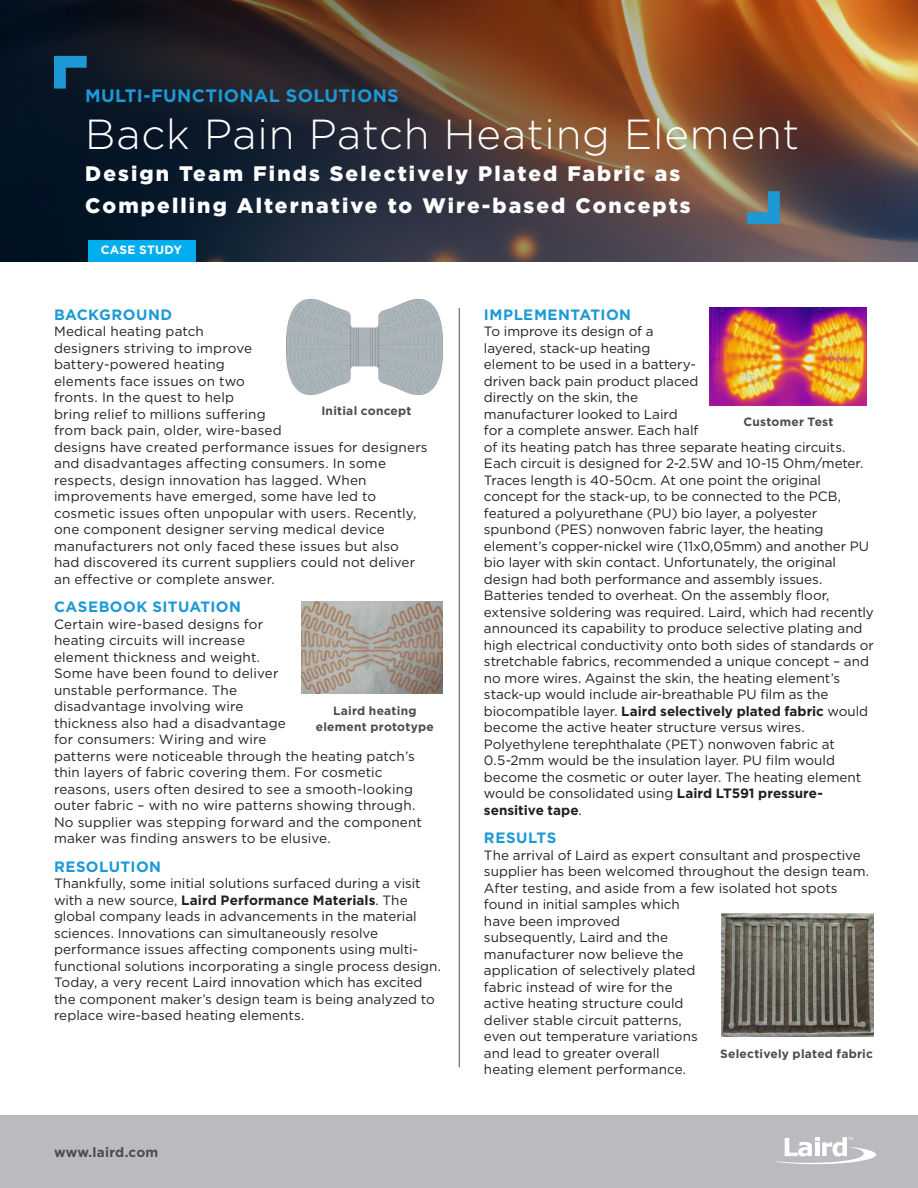
<style>
.page{position:relative;width:918px;height:1188px;background:#fff}
.page>*{position:absolute;margin:0;border:0;box-sizing:border-box;transform-origin:0 0}
.t1{font:300 42px "Gotham";letter-spacing:.02em;color:#fff}
.t2{font:900 21px "Gotham";letter-spacing:.1em;color:#fff}
.t3{font:700 18px "Gotham";letter-spacing:.02em;color:#1d99d6}
.Heading_02{font:700 15px "Gotham";letter-spacing:.03em;color:#1d99d6}
.Heading_02-2{font:13.5px/16.5px "Gotham";color:#231f20}
.t4{font:700 13.5px "Gotham";letter-spacing:.015em;color:#4b4c4d}
.Heading_02-3{font:700 12px/16.5px "Gotham";letter-spacing:.02em;color:#4b4c4d;text-align:center}
.Heading_02-4{font:700 12px "Gotham";letter-spacing:.02em;color:#fff}
.s1{font-weight:700}
</style>
<div class="page">
<img style="left:0;top:0;width:918px;height:261px">
<svg style="left:747px;top:191px;width:33px;height:33px"></svg>
<svg style="left:54px;top:56px;width:33px;height:33px"></svg>
<hr style="left:459px;top:308px;width:1px;height:759px;background:#4b4c4d">
<div style="left:0;top:1116px;width:918px;height:72px;background:#babbbe"></div>
<svg style="left:777px;top:1137px;width:99px;height:27px"></svg>
<div style="left:88px;top:240px;width:108px;height:21px;background:#00aeef"></div>
<img style="left:287px;top:299px;width:155px;height:96px">
<img style="left:301px;top:602px;width:141px;height:92px">
<img style="left:722px;top:913px;width:152px;height:123px">
<img style="left:710px;top:308px;width:157px;height:97px">
<p class="t3" style="left:85px;top:84px;width:315px">MULTI-FUNCTIONAL SOLUTIONS</p>
<p class="t1" style="left:85px;top:108px;width:716px">Back Pain Patch Heating Element</p>
<p class="t2" style="left:85px;top:159px;width:597px">Design Team Finds Selectively Plated Fabric as</p>
<p class="t2" style="left:85px;top:191px;width:607px">Compelling Alternative to Wire-based Concepts</p>
<p class="Heading_02-4" style="left:101px;top:242px;width:83px">CASE STUDY</p>
<p class="Heading_02" style="left:54px;top:305px;width:120px">BACKGROUND</p>
<p class="Heading_02-2" style="left:54px;top:323px;width:375px">Medical heating patch<br>designers striving to improve<br>battery-powered heating<br>elements face issues on two<br>fronts. In the quest to help<br>bring relief to millions suffering<br>from back pain, older, wire-based<br>designs have created performance issues for designers and disadvantages affecting consumers. In some respects, design innovation has lagged. When improvements have emerged, some have led to cosmetic issues often unpopular with users. Recently, one component designer serving medical device manufacturers not only faced these issues but also had discovered its current suppliers could not deliver an effective or complete answer.</p>
<p class="Heading_02" style="left:54px;top:597px;width:189px">CASEBOOK SITUATION</p>
<p class="Heading_02-2" style="left:54px;top:616px;width:369px">Certain wire-based designs for<br>heating circuits will increase<br>element thickness and weight.<br>Some have been found to deliver<br>unstable performance. The<br>disadvantage involving wire<br>thickness also had a disadvantage<br>for consumers: Wiring and wire<br>patterns were noticeable through the heating patch’s thin layers of fabric covering them. For cosmetic reasons, users often desired to see a smooth-looking outer fabric – with no wire patterns showing through.<br>No supplier was stepping forward and the component maker was finding answers to be elusive.</p>
<p class="Heading_02" style="left:54px;top:857px;width:109px">RESOLUTION</p>
<p class="Heading_02-2" style="left:54px;top:875px;width:389px">Thankfully, some initial solutions surfaced during a visit with a new source, <span class="s1">Laird Performance Materials</span>. The global company leads in advancements in the material sciences. Innovations can simultaneously resolve performance issues affecting components using multi&shy;functional solutions incorporating a single process design.<br>Today, a very recent Laird innovation which has excited the component maker’s design team is being analyzed to replace wire-based heating elements.</p>
<p class="Heading_02-3" style="left:321px;top:402px;width:92px">Initial concept</p>
<p class="Heading_02-3" style="left:316px;top:702px;width:119px">Laird heating element prototype</p>
<p class="t4" style="left:54px;top:1144px;width:106px">www.laird.com</p>
<p class="Heading_02" style="left:484px;top:305px;width:149px">IMPLEMENTATION</p>
<p class="Heading_02-2" style="left:484px;top:323px;width:392px">To improve its design of a<br>layered, stack-up heating<br>element to be used in a battery-<br>driven back pain product placed<br>directly on the skin, the<br>manufacturer looked to Laird<br>for a complete answer. Each half<br>of its heating patch has three separate heating circuits.<br>Each circuit is designed for 2-2.5W and 10-15 Ohm/meter.<br>Traces length is 40-50cm. At one point the original concept for the stack-up, to be connected to the PCB, featured a polyurethane (PU) bio layer, a polyester spunbond (PES) nonwoven fabric layer, the heating element’s copper-nickel wire (11x0,05mm) and another PU bio layer with skin contact. Unfortunately, the original design had both performance and assembly issues.<br>Batteries tended to overheat. On the assembly floor, extensive soldering was required. Laird, which had recently announced its capability to produce selective plating and high electrical conductivity onto both sides of standards or stretchable fabrics, recommended a unique concept – and no more wires. Against the skin, the heating element’s stack-up would include air-breathable PU film as the biocompatible layer. <span class="s1">Laird selectively plated fabric</span> would become the active heater structure versus wires.<br>Polyethylene terephthalate (PET) nonwoven fabric at 0.5-2mm would be the insulation layer. PU film would become the cosmetic or outer layer. The heating element would be consolidated using <span class="s1">Laird LT591 pressure&shy;sensitive tape</span>.</p>
<p class="Heading_02" style="left:484px;top:828px;width:74px">RESULTS</p>
<p class="Heading_02-2" style="left:484px;top:847px;width:387px">The arrival of Laird as expert consultant and prospective supplier has been welcomed throughout the design team.<br>After testing, and aside from a few isolated hot spots found in initial samples which<br>have been improved<br>subsequently, Laird and the<br>manufacturer now believe the<br>application of selectively plated<br>fabric instead of wire for the<br>active heating structure could<br>deliver stable circuit patterns,<br>even out temperature variations<br>and lead to greater overall<br>heating element performance.</p>
<p class="Heading_02-3" style="left:743px;top:413px;width:92px">Customer Test</p>
<p class="Heading_02-3" style="left:720px;top:1046px;width:154px">Selectively plated fabric</p>
</div>
